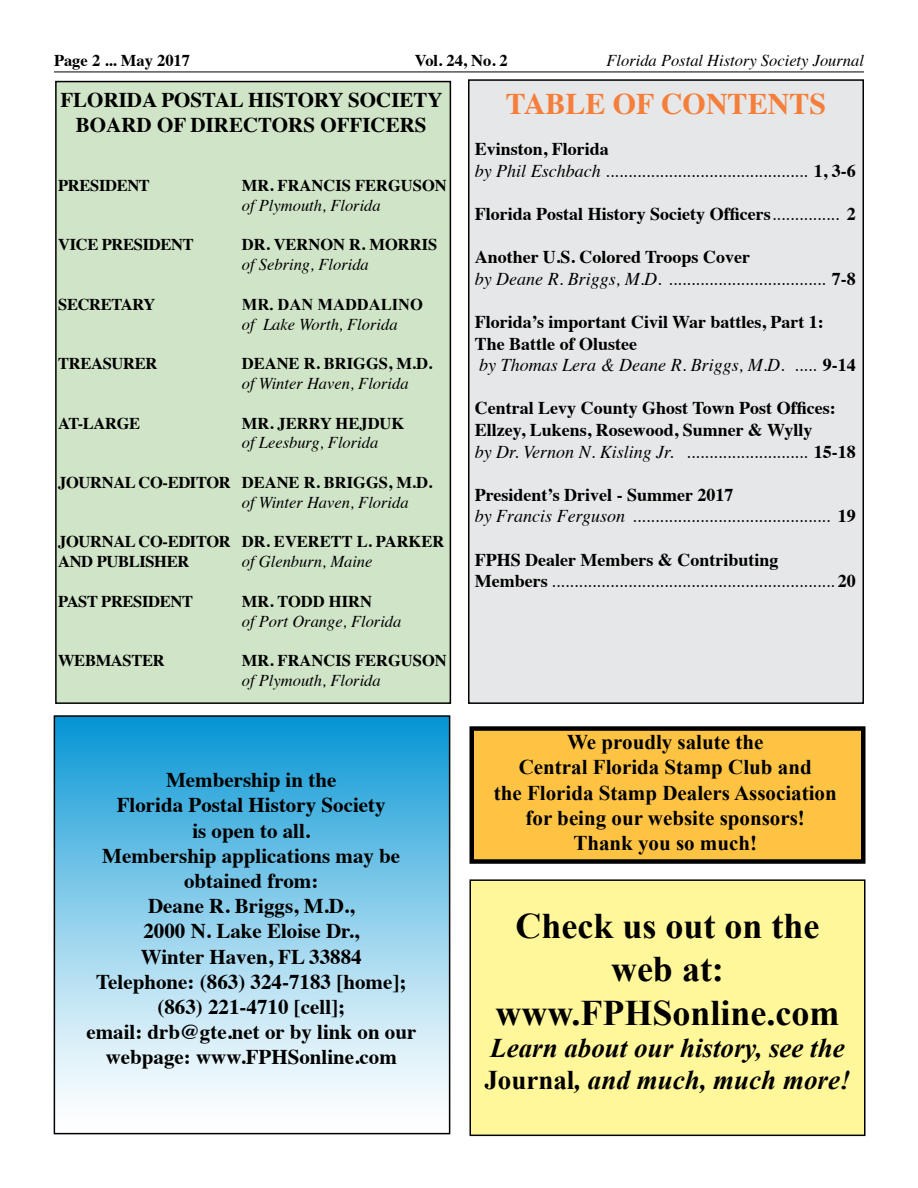
<style>
.page{position:relative;width:918px;height:1188px;background:#fff}
.page>*{position:absolute;margin:0;border:0;box-sizing:border-box;transform-origin:0 0}
.t1{font:700 36px/43.2px "Times New Roman";color:#000;text-align:center}
.t2{font:700 30px "Times";color:#f57f3a}
.t3{font:italic 700 27px/32.4px "Times New Roman";color:#000}
.t4{font:700 21px/25.2px "Times";color:#000;text-align:center}
.t5{font:700 21px/25.2px "Times New Roman";color:#000;text-align:center}
.t6{font:18px/21.6px "Times";color:#000}
.t7{font:700 18px/21.6px "Times";color:#000}
.t8{font:italic 16.5px "Times";color:#000}
.t9{font:700 16.5px "Times";color:#000}
.t10{font:700 16.5px/19.8px "Times";letter-spacing:-.02em;color:#000}
.t11{font:700 16.5px "Times New Roman";color:#000}
.s1{font-weight:700}
.s2{font-style:italic}
.s3{font-weight:400}
.s4{font-weight:400;font-style:italic}
.s5{font-style:normal}
</style>
<div class="page">
<hr style="left:54px;top:72px;width:810px;height:1px;background:#000">
<div style="left:469px;top:80px;width:394px;height:623px;background:#e6e7e8"></div>
<div style="left:468px;top:79px;width:396px;height:625px;border:2px solid #000"></div>
<div style="left:54px;top:716px;width:396px;height:418px;background:linear-gradient(to bottom,#0d99d6,#fff)"></div>
<div style="left:54px;top:715px;width:396px;height:419px;border:2px solid #000"></div>
<div style="left:56px;top:82px;width:394px;height:621px;background:#d0e4c8"></div>
<div style="left:55px;top:81px;width:396px;height:623px;border:2px solid #000"></div>
<div style="left:470px;top:880px;width:395px;height:255px;background:#fff799"></div>
<div style="left:470px;top:879px;width:396px;height:257px;border:2px solid #000"></div>
<div style="left:472px;top:729px;width:391px;height:133px;background:#fec343"></div>
<div style="left:470px;top:726px;width:396px;height:138px;border:4px solid #000"></div>
<p class="t9" style="left:54px;top:45px;width:138px">Page 2 ... May 2017</p>
<p class="t10" style="left:415px;top:49px;width:94px">Vol. 24, No. 2</p>
<p class="t8" style="left:606px;top:46px;width:259px">Florida Postal History Society Journal</p>
<p class="t4" style="left:60px;top:85px;width:384px">FLORIDA POSTAL HISTORY SOCIETY<br>BOARD OF DIRECTORS OFFICERS</p>
<h2 class="t2" style="left:506px;top:75px;width:322px">TABLE OF CONTENTS</h2>
<p class="t6" style="left:475px;top:137px;width:383px"><span class="s1">Evinston, Florida<br></span><span class="s2">by Phil Eschbach</span> ............................................. <span class="s1">1, 3-6</span></p>
<p class="t7" style="left:475px;top:201px;width:382px">Florida Postal History Society Officers<span class="s3">...............</span> 2</p>
<p class="t6" style="left:475px;top:245px;width:383px"><span class="s1">Another U.S. Colored Troops Cover<br></span><span class="s2">by Deane R. Briggs, M.D.</span> ................................... <span class="s1">7-8</span></p>
<p class="t7" style="left:475px;top:309px;width:383px">Florida’s important Civil War battles, Part 1:<br>The Battle of Olustee<br><span class="s4">by Thomas Lera &amp; Deane R. Briggs, M.D.</span> <span class="s3">.....</span> 9-14</p>
<p class="t7" style="left:475px;top:396px;width:383px">Central Levy County Ghost Town Post Offices:<br>Ellzey, Lukens, Rosewood, Sumner &amp; Wylly<br><span class="s4">by Dr. Vernon N. Kisling Jr. ...........................</span> 15-18</p>
<p class="t6" style="left:475px;top:482px;width:383px"><span class="s1">President’s Drivel - Summer 2017<br></span><span class="s2">by Francis Ferguson</span> ............................................ <span class="s1">19</span></p>
<p class="t6" style="left:475px;top:547px;width:383px"><span class="s1">FPHS Dealer Members &amp; Contributing<br>Members</span> ............................................................... <span class="s1">20</span></p>
<p class="t10" style="left:58px;top:174px;width:93px">PRESIDENT</p>
<p class="t9" style="left:242px;top:170px;width:206px">MR. FRANCIS FERGUSON</p>
<p class="t8" style="left:242px;top:191px;width:140px">of Plymouth, Florida</p>
<p class="t9" style="left:242px;top:229px;width:197px">DR. VERNON R. MORRIS</p>
<p class="t8" style="left:242px;top:250px;width:128px">of Sebring, Florida</p>
<p class="t11" style="left:242px;top:293px;width:183px">MR. DAN MADDALINO</p>
<p class="t8" style="left:242px;top:310px;width:157px">of Lake Worth, Florida</p>
<p class="t9" style="left:242px;top:348px;width:192px">DEANE R. BRIGGS, M.D.</p>
<p class="t8" style="left:242px;top:369px;width:168px">of Winter Haven, Florida</p>
<p class="t9" style="left:242px;top:407px;width:164px">MR. JERRY HEJDUK</p>
<p class="t8" style="left:242px;top:428px;width:138px">of Leesburg, Florida</p>
<p class="t9" style="left:242px;top:467px;width:192px">DEANE R. BRIGGS, M.D.</p>
<p class="t8" style="left:242px;top:488px;width:168px">of Winter Haven, Florida</p>
<p class="t9" style="left:242px;top:526px;width:204px">DR. EVERETT L. PARKER</p>
<p class="t8" style="left:242px;top:547px;width:132px">of Glenburn, Maine</p>
<p class="t9" style="left:242px;top:585px;width:132px">MR. TODD HIRN</p>
<p class="t8" style="left:242px;top:607px;width:161px">of Port Orange, Florida</p>
<p class="t9" style="left:242px;top:645px;width:206px">MR. FRANCIS FERGUSON</p>
<p class="t8" style="left:242px;top:666px;width:140px">of Plymouth, Florida</p>
<p class="t10" style="left:58px;top:233px;width:137px">VICE PRESIDENT</p>
<p class="t10" style="left:58px;top:293px;width:99px">SECRETARY</p>
<p class="t10" style="left:58px;top:352px;width:101px">TREASURER</p>
<p class="t10" style="left:58px;top:411px;width:84px">AT-LARGE</p>
<p class="t10" style="left:58px;top:471px;width:174px">JOURNAL CO-EDITOR</p>
<p class="t10" style="left:58px;top:530px;width:174px">JOURNAL CO-EDITOR<br>AND PUBLISHER</p>
<p class="t10" style="left:58px;top:590px;width:136px">PAST PRESIDENT</p>
<p class="t10" style="left:58px;top:649px;width:108px">WEBMASTER</p>
<p class="t4" style="left:86px;top:765px;width:332px">Membership in the<br>Florida Postal History Society<br>is open to all.<br>Membership applications may be obtained from:<br>Deane R. Briggs, M.D.,<br>2000 N. Lake Eloise Dr.,<br>Winter Haven, FL 33884<br>Telephone: (863) 324-7183 [home]; (863) 221-4710 [cell];<br>email: drb@gte.net or by link on our webpage: www.FPHSonline.com</p>
<p class="t5" style="left:494px;top:729px;width:344px">We proudly salute the<br>Central Florida Stamp Club and<br>the Florida Stamp Dealers Association for being our website sponsors!<br>Thank you so much!</p>
<h1 class="t1" style="left:495px;top:904px;width:346px">Check us out on the web at: www.FPHSonline.com</h1>
<h3 class="t3" style="left:484px;top:1031px;width:368px">Learn about our history, see the<br><span class="s5">Journal</span>, and much, much more!</h3>
</div>
